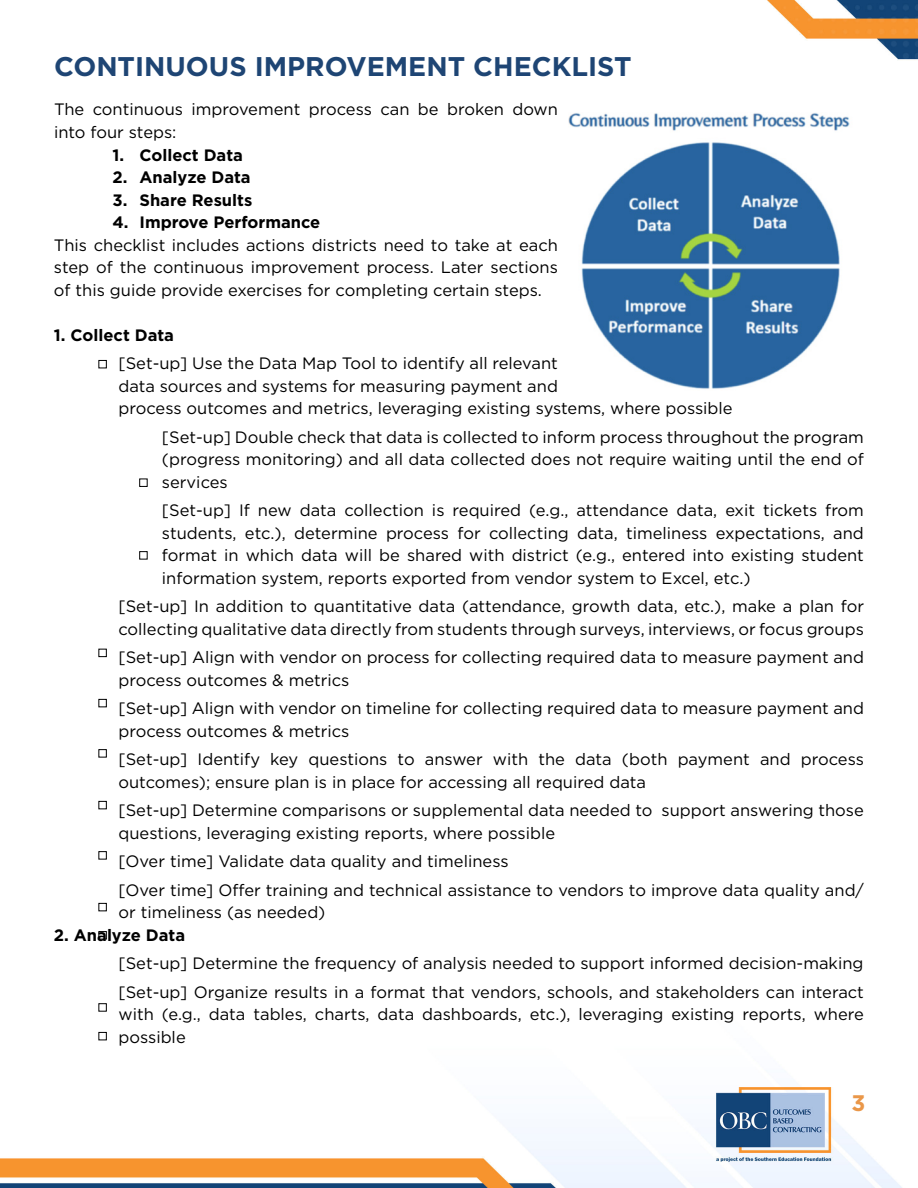
<style>
.page{position:relative;width:918px;height:1188px;background:#fff}
.page>*{position:absolute;margin:0;border:0;box-sizing:border-box;transform-origin:0 0}
.t1{font:700 27px "Gotham";color:#1e4574}
.t2{font:700 22.5px "Gotham";color:#ea9749}
.t3{font:16.5px/22.5px "Gotham";color:#000}
.t4{font:700 16.5px "Gotham";color:#000}
</style>
<div class="page">
<img style="left:0;top:0;width:918px;height:1188px">
<img style="left:558px;top:102px;width:306px;height:289px">
<div style="left:98px;top:360px;width:9px;height:8px;border:1px solid #000"></div>
<div style="left:98px;top:649px;width:9px;height:8px;border:1px solid #000"></div>
<div style="left:98px;top:699px;width:9px;height:8px;border:1px solid #000"></div>
<div style="left:98px;top:749px;width:9px;height:9px;border:1px solid #000"></div>
<div style="left:98px;top:801px;width:9px;height:8px;border:1px solid #000"></div>
<div style="left:98px;top:851px;width:9px;height:9px;border:1px solid #000"></div>
<div style="left:98px;top:903px;width:9px;height:8px;border:1px solid #000"></div>
<div style="left:98px;top:931px;width:9px;height:8px;border:1px solid #000"></div>
<div style="left:98px;top:1003px;width:9px;height:9px;border:1px solid #000"></div>
<div style="left:98px;top:1032px;width:9px;height:8px;border:1px solid #000"></div>
<div style="left:139px;top:479px;width:9px;height:8px;border:1px solid #000"></div>
<div style="left:139px;top:551px;width:9px;height:9px;border:1px solid #000"></div>
<h1 class="t1" style="left:54px;top:48px;width:579px">CONTINUOUS IMPROVEMENT CHECKLIST</h1>
<p class="t3" style="left:54px;top:98px;width:506px">The continuous improvement process can be broken down into four steps:</p>
<p class="t4" style="left:112px;top:144px;width:132px">1. Collect Data</p>
<p class="t4" style="left:112px;top:166px;width:140px">2. Analyze Data</p>
<p class="t4" style="left:112px;top:189px;width:141px">3. Share Results</p>
<p class="t4" style="left:112px;top:211px;width:209px">4. Improve Performance</p>
<p class="t3" style="left:54px;top:233px;width:506px;text-align:justify">This checklist includes actions districts need to take at each step of the continuous improvement process. Later sections of this guide provide exercises for completing certain steps.</p>
<p class="t4" style="left:54px;top:324px;width:122px">1. Collect Data</p>
<p class="t3" style="left:118px;top:352px;width:616px">[Set-up] Use the Data Map Tool to identify all relevant<br>data sources and systems for measuring payment and<br>process outcomes and metrics, leveraging existing systems, where possible</p>
<p class="t3" style="left:162px;top:425px;width:703px;text-align:justify">[Set-up] Double check that data is collected to inform process throughout the program (progress monitoring) and all data collected does not require waiting until the end of services</p>
<p class="t3" style="left:162px;top:499px;width:704px;text-align:justify">[Set-up] If new data collection is required (e.g., attendance data, exit tickets from students, etc.), determine process for collecting data, timeliness expectations, and format in which data will be shared with district (e.g., entered into existing student information system, reports exported from vendor system to Excel, etc.)</p>
<p class="t3" style="left:118px;top:595px;width:747px">[Set-up] In addition to quantitative data (attendance, growth data, etc.), make a plan for collecting qualitative data directly from students through surveys, interviews, or focus groups</p>
<p class="t3" style="left:118px;top:646px;width:747px">[Set-up] Align with vendor on process for collecting required data to measure payment and process outcomes &amp; metrics</p>
<p class="t3" style="left:118px;top:697px;width:747px">[Set-up] Align with vendor on timeline for collecting required data to measure payment and process outcomes &amp; metrics</p>
<p class="t3" style="left:118px;top:748px;width:747px">[Set-up] Identify key questions to answer with the data (both payment and process outcomes); ensure plan is in place for accessing all required data</p>
<p class="t3" style="left:118px;top:799px;width:747px">[Set-up] Determine comparisons or supplemental data needed to support answering those questions, leveraging existing reports, where possible</p>
<p class="t3" style="left:118px;top:847px;width:747px;line-height:28.5px">[Over time] Validate data quality and timeliness<br>[Over time] Offer training and technical assistance to vendors to improve data quality and/</p>
<p class="t3" style="left:118px;top:901px;width:209px">or timeliness (as needed)</p>
<p class="t4" style="left:54px;top:924px;width:133px">2. Analyze Data</p>
<p class="t3" style="left:118px;top:949px;width:747px;line-height:28.5px">[Set-up] Determine the frequency of analysis needed to support informed decision-making [Set-up] Organize results in a format that vendors, schools, and stakeholders can interact</p>
<p class="t3" style="left:118px;top:1003px;width:747px">with (e.g., data tables, charts, data dashboards, etc.), leveraging existing reports, where possible</p>
<h2 class="t2" style="left:852px;top:1088px;width:15px">3</h2>
</div>
